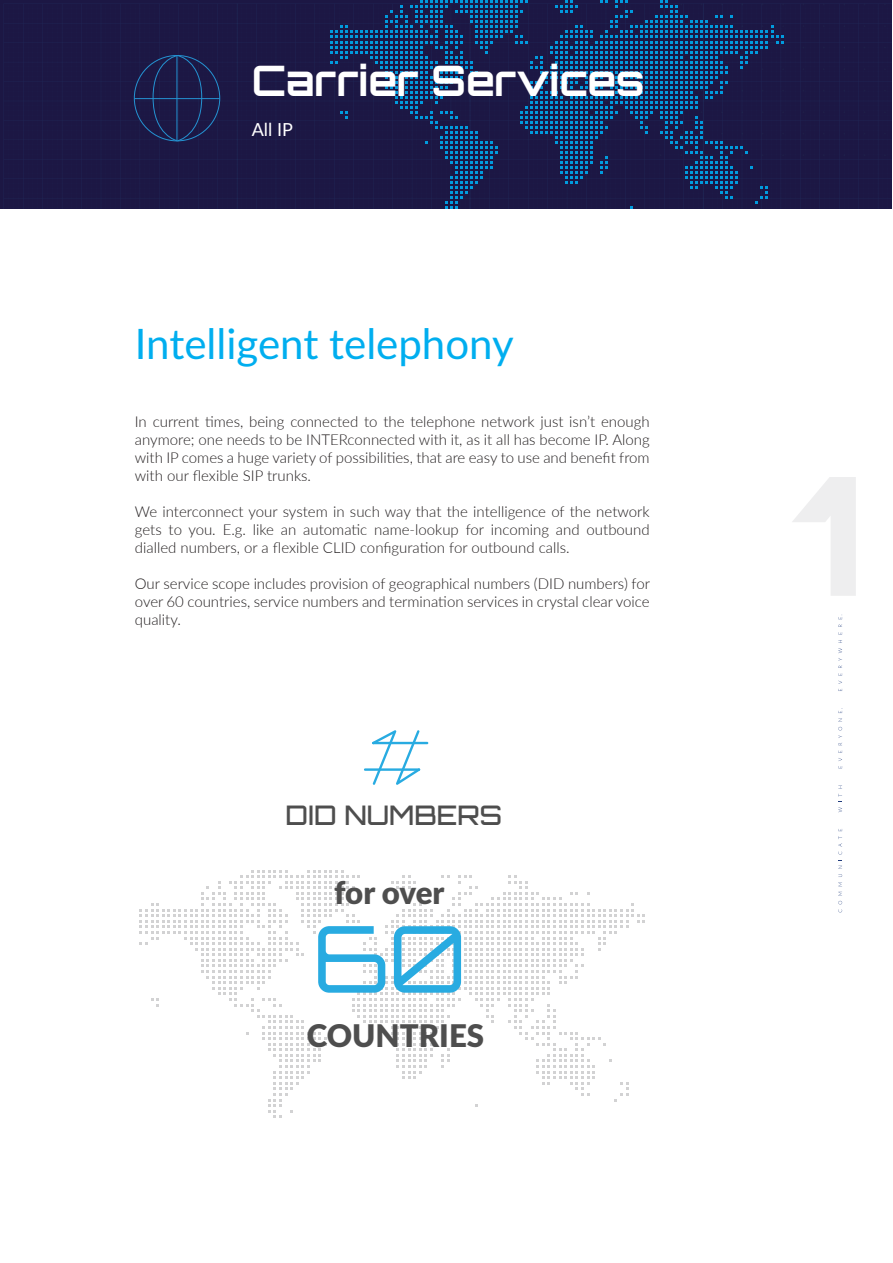
<style>
.page{position:relative;width:893px;height:1263px;background:#fff}
.page>*{position:absolute;margin:0;border:0;box-sizing:border-box;transform-origin:0 0}
.t1{font:92.25px "Orbitron";color:#28abe1}
.t2{font:42px "Lato";color:#00aeef}
.t3{font:700 42px "Orbitron";color:#fff}
.t4{font:900 31.2px "Lato";color:#4e4e4e}
.t5{font:500 27px "Orbitron";color:#4e4e4e}
.t6{font:18px "Lato";color:#fff}
.t7{font:300 15px/18px "Lato";color:#231f20;text-align:justify}
</style>
<div class="page">
<svg style="left:838px;top:901px;width:4px;height:11px"></svg>
<svg style="left:838px;top:860px;width:4px;height:26px"></svg>
<svg style="left:838px;top:829px;width:4px;height:25px"></svg>
<svg style="left:838px;top:807px;width:4px;height:5px"></svg>
<svg style="left:838px;top:727px;width:4px;height:41px"></svg>
<svg style="left:838px;top:681px;width:4px;height:10px"></svg>
<svg style="left:838px;top:640px;width:4px;height:35px"></svg>
<svg style="left:838px;top:615px;width:4px;height:19px"></svg>
<svg style="left:4px;top:1px;width:887px;height:208px;background:#1a2150"></svg>
<hr style="left:176px;top:56px;width:1px;height:84px;background:#2492d1">
<hr style="left:134px;top:98px;width:86px;height:1px;background:#2492d1">
<svg style="left:139px;top:870px;width:506px;height:248px"></svg>
<svg style="left:372px;top:730px;width:48px;height:55px"></svg>
<hr style="left:372px;top:742px;width:56px;height:2px;background:#28abe1">
<hr style="left:364px;top:768px;width:56px;height:3px;background:#28abe1">
<h2 class="t3" style="left:252px;top:55px;width:394px">Carrier Services</h2>
<p class="t6" style="left:252px;top:116px;width:43px">All IP</p>
<h2 class="t2" style="left:135px;top:314px;width:380px">Intelligent telephony</h2>
<p class="t7" style="left:135px;top:412px;width:516px">In current times, being connected to the telephone network just isn’t enough anymore; one needs to be INTERconnected with it, as it all has become IP. Along with IP comes a huge variety of possibilities, that are easy to use and benefit from with our flexible SIP trunks.</p>
<p class="t7" style="left:135px;top:502px;width:516px">We interconnect your system in such way that the intelligence of the network gets to you. E.g. like an automatic name-lookup for incoming and outbound dialled numbers, or a flexible CLID configuration for outbound calls.</p>
<p class="t7" style="left:135px;top:574px;width:516px">Our service scope includes provision of geographical numbers (DID numbers) for over 60 countries, service numbers and termination services in crystal clear voice quality.</p>
<h3 class="t5" style="left:285px;top:798px;width:218px">DID NUMBERS</h3>
<h3 class="t4" style="left:334px;top:869px;width:112px">for over</h3>
<h1 class="t1" style="left:313px;top:899px;width:154px">60</h1>
<h3 class="t4" style="left:307px;top:1012px;width:179px">COUNTRIES</h3>
</div>
